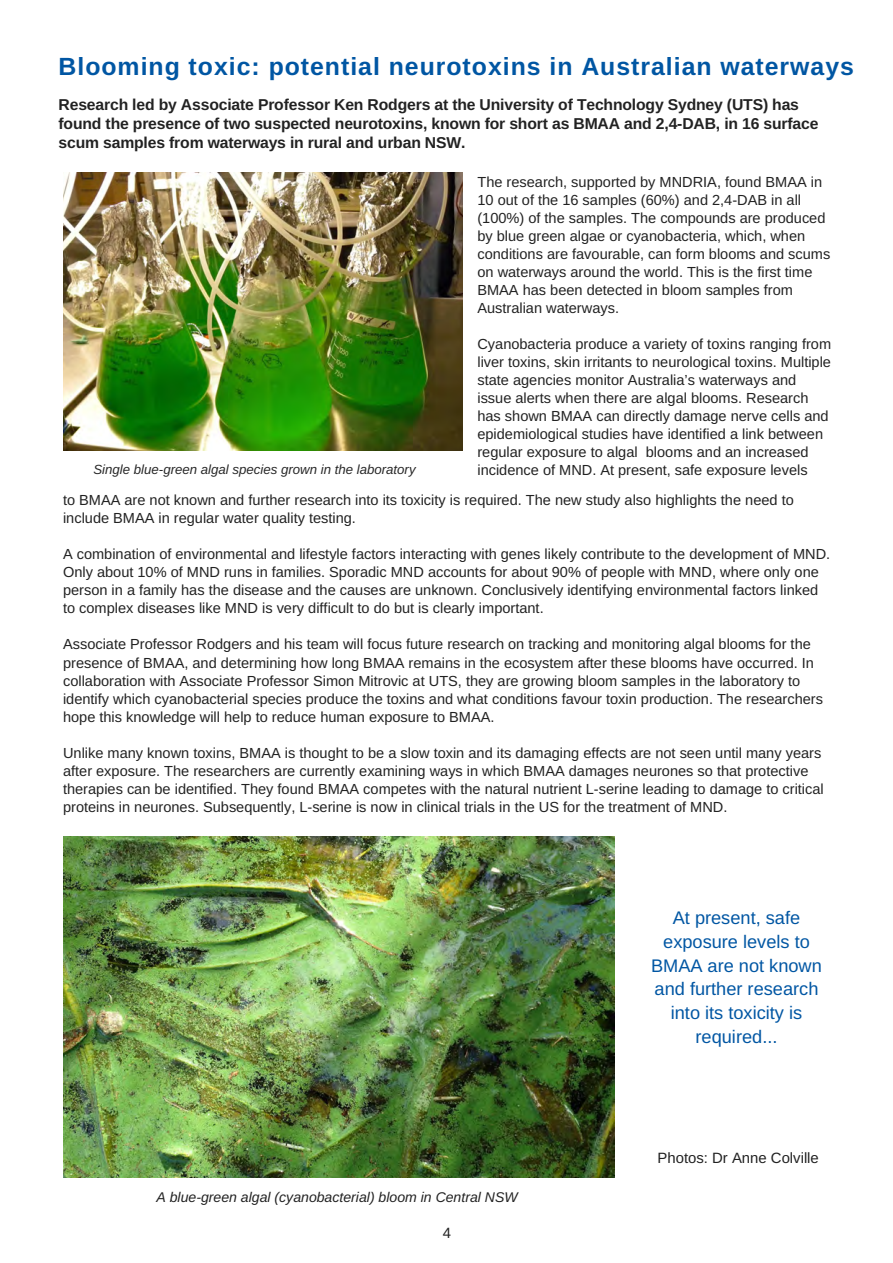
<style>
.page{position:relative;width:893px;height:1263px;background:#fff}
.page>*{position:absolute;margin:0;border:0;box-sizing:border-box;transform-origin:0 0}
.t1{font:700 24.9px "Arimo";letter-spacing:.04em;color:#0056a3}
.t2{font:18.15px/23.7px "Arimo";color:#0056a3;text-align:center}
.t3{font:700 15.75px/19.2px "Arimo";letter-spacing:-.01em;color:#222}
.t4{font:14.85px "Arimo";color:#222}
.t5{font:14.55px/18px "Arimo";color:#222}
.t6{font:italic 14.1px "Arimo";color:#222}
.t7{font:italic 13.2px "Arimo";color:#282828}
</style>
<div class="page">
<img style="left:63px;top:172px;width:400px;height:278px">
<img style="left:63px;top:837px;width:552px;height:341px">
<h1 class="t1" style="left:59px;top:52px;width:797px">Blooming toxic: potential neurotoxins in Australian waterways</h1>
<p class="t3" style="left:59px;top:95px;width:761px">Research led by Associate Professor Ken Rodgers at the University of Technology Sydney (UTS) has found the presence of two suspected neurotoxins, known for short as BMAA and 2,4-DAB, in 16 surface scum samples from waterways in rural and urban NSW.</p>
<p class="t7" style="left:93px;top:462px;width:324px">Single blue-green algal species grown in the laboratory</p>
<p class="t5" style="left:477px;top:173px;width:354px">The research, supported by MNDRIA, found BMAA in 10 out of the 16 samples (60%) and 2,4-DAB in all (100%) of the samples. The compounds are produced by blue green algae or cyanobacteria, which, when conditions are favourable, can form blooms and scums on waterways around the world. This is the first time BMAA has been detected in bloom samples from Australian waterways.</p>
<p class="t5" style="left:477px;top:335px;width:355px">Cyanobacteria produce a variety of toxins ranging from liver toxins, skin irritants to neurological toxins. Multiple state agencies monitor Australia’s waterways and issue alerts when there are algal blooms. Research has shown BMAA can directly damage nerve cells and epidemiological studies have identified a link between regular exposure to algal blooms and an increased incidence of MND. At present, safe exposure levels</p>
<p class="t5" style="left:63px;top:491px;width:732px">to BMAA are not known and further research into its toxicity is required. The new study also highlights the need to include BMAA in regular water quality testing.</p>
<p class="t5" style="left:63px;top:545px;width:769px">A combination of environmental and lifestyle factors interacting with genes likely contribute to the development of MND.<br>Only about 10% of MND runs in families. Sporadic MND accounts for about 90% of people with MND, where only one person in a family has the disease and the causes are unknown. Conclusively identifying environmental factors linked to complex diseases like MND is very difficult to do but is clearly important.</p>
<p class="t5" style="left:63px;top:635px;width:761px">Associate Professor Rodgers and his team will focus future research on tracking and monitoring algal blooms for the presence of BMAA, and determining how long BMAA remains in the ecosystem after these blooms have occurred. In collaboration with Associate Professor Simon Mitrovic at UTS, they are growing bloom samples in the laboratory to identify which cyanobacterial species produce the toxins and what conditions favour toxin production. The researchers hope this knowledge will help to reduce human exposure to BMAA.</p>
<p class="t5" style="left:63px;top:743px;width:762px">Unlike many known toxins, BMAA is thought to be a slow toxin and its damaging effects are not seen until many years after exposure. The researchers are currently examining ways in which BMAA damages neurones so that protective therapies can be identified. They found BMAA competes with the natural nutrient L-serine leading to damage to critical proteins in neurones. Subsequently, L-serine is now in clinical trials in the US for the treatment of MND.</p>
<p class="t2" style="left:651px;top:906px;width:172px">At present, safe exposure levels to<br>BMAA are not known and further research into its toxicity is required...</p>
<p class="t6" style="left:157px;top:1189px;width:363px">A blue-green algal (cyanobacterial) bloom in Central NSW</p>
<p class="t4" style="left:443px;top:1224px;width:10px">4</p>
<p class="t4" style="left:658px;top:1149px;width:163px">Photos: Dr Anne Colville</p>
</div>
